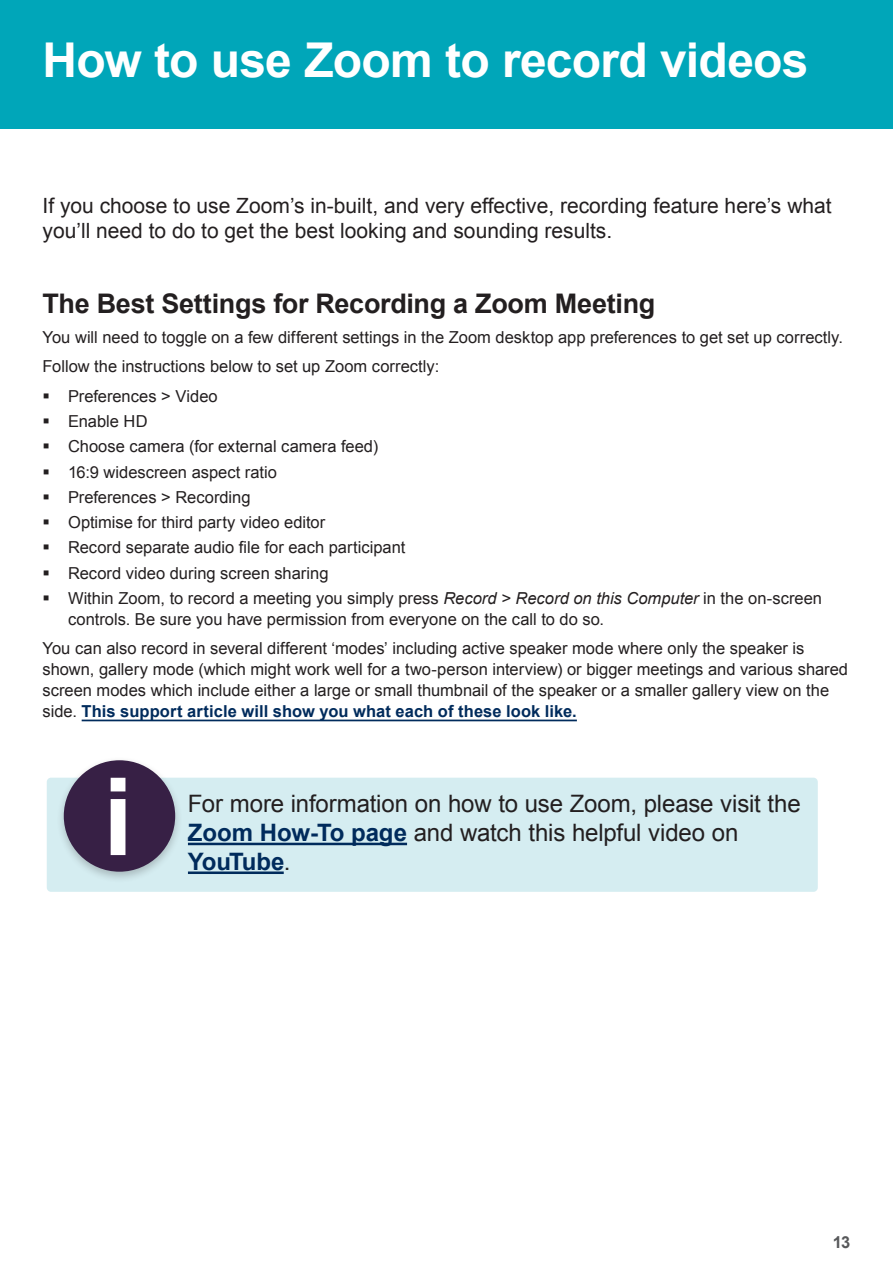
<style>
.page{position:relative;width:893px;height:1263px;background:#fff}
.page>*{position:absolute;margin:0;border:0;box-sizing:border-box;transform-origin:0 0}
.t1{font:700 108px "Arial";color:#fff}
.p_h1{font:700 48px "Arial";letter-spacing:-.015em;color:#fff}
.p_h2{font:700 27px "Arial";letter-spacing:-.01em;color:#231f20}
.p-boxout-blue{font:24px/28.8px "Arial";letter-spacing:-.005em;color:#231f20}
.p-h3-standfirst{font:21px/25.2px "Arial";color:#231f20}
.p_body{font:16.5px/21px "Arial";color:#231f20}
.t2{font:700 16.5px "Arial";color:#57585a}
.s1{font-style:italic}
.s2{font-weight:700;color:#002b5c}
</style>
<div class="page">
<div style="left:0;top:0;width:893px;height:129px;background:#00a6b9"></div>
<hr style="left:82px;top:720px;width:495px;height:1px;background:#002b5c">
<div style="left:47px;top:778px;width:771px;height:114px;background:#d5edf1;border-radius:4px"></div>
<hr style="left:188px;top:843px;width:219px;height:2px;background:#002b5c">
<hr style="left:188px;top:871px;width:96px;height:3px;background:#002b5c">
<div style="left:55px;top:756px;width:128px;height:128px;background:#231f20;opacity:.25"></div>
<div style="left:64px;top:760px;width:111px;height:112px;background:#372045;border-radius:50%"></div>
<p class="p_h1" style="left:43px;top:29px;width:767px">How to use Zoom to record videos</p>
<p class="p-h3-standfirst" style="left:43px;top:193px;width:791px">If you choose to use Zoom’s in-built, and very effective, recording feature here’s what you’ll need to do to get the best looking and sounding results.</p>
<p class="p_h2" style="left:43px;top:286px;width:614px">The Best Settings for Recording a Zoom Meeting</p>
<p class="p_body" style="left:43px;top:327px;width:802px">You will need to toggle on a few different settings in the Zoom desktop app preferences to get set up correctly.</p>
<p class="p_body" style="left:43px;top:356px;width:398px">Follow the instructions below to set up Zoom correctly:</p>
<p class="p_body" style="left:43px;top:386px;width:177px">▪ Preferences &gt; Video</p>
<p class="p_body" style="left:43px;top:411px;width:107px">▪ Enable HD</p>
<p class="p_body" style="left:43px;top:436px;width:337px">▪ Choose camera (for external camera feed)</p>
<p class="p_body" style="left:43px;top:461px;width:236px">▪ 16:9 widescreen aspect ratio</p>
<p class="p_body" style="left:43px;top:487px;width:209px">▪ Preferences &gt; Recording</p>
<p class="p_body" style="left:43px;top:512px;width:284px">▪ Optimise for third party video editor</p>
<p class="p_body" style="left:43px;top:537px;width:364px">▪ Record separate audio file for each participant</p>
<p class="p_body" style="left:43px;top:562px;width:287px">▪ Record video during screen sharing</p>
<p class="p_body" style="left:68px;top:588px;width:756px;text-indent:-26px">▪ Within Zoom, to record a meeting you simply press <span class="s1">Record &gt; Record on this Computer</span> in the on-screen controls. Be sure you have permission from everyone on the call to do so.</p>
<p class="p_body" style="left:43px;top:638px;width:807px">You can also record in several different ‘modes’ including active speaker mode where only the speaker is shown, gallery mode (which might work well for a two-person interview) or bigger meetings and various shared screen modes which include either a large or small thumbnail of the speaker or a smaller gallery view on the side. <span class="s2">This support article will show you what each of these look like.</span></p>
<p class="t1" style="left:103px;top:745px;width:32px">i</p>
<p class="p-boxout-blue" style="left:188px;top:789px;width:614px">For more information on how to use Zoom, please visit the<br><span class="s2">Zoom How-To page</span> and watch this helpful video on<br><span class="s2">YouTube</span>.</p>
<p class="t2" style="left:833px;top:1231px;width:19px">13</p>
</div>
